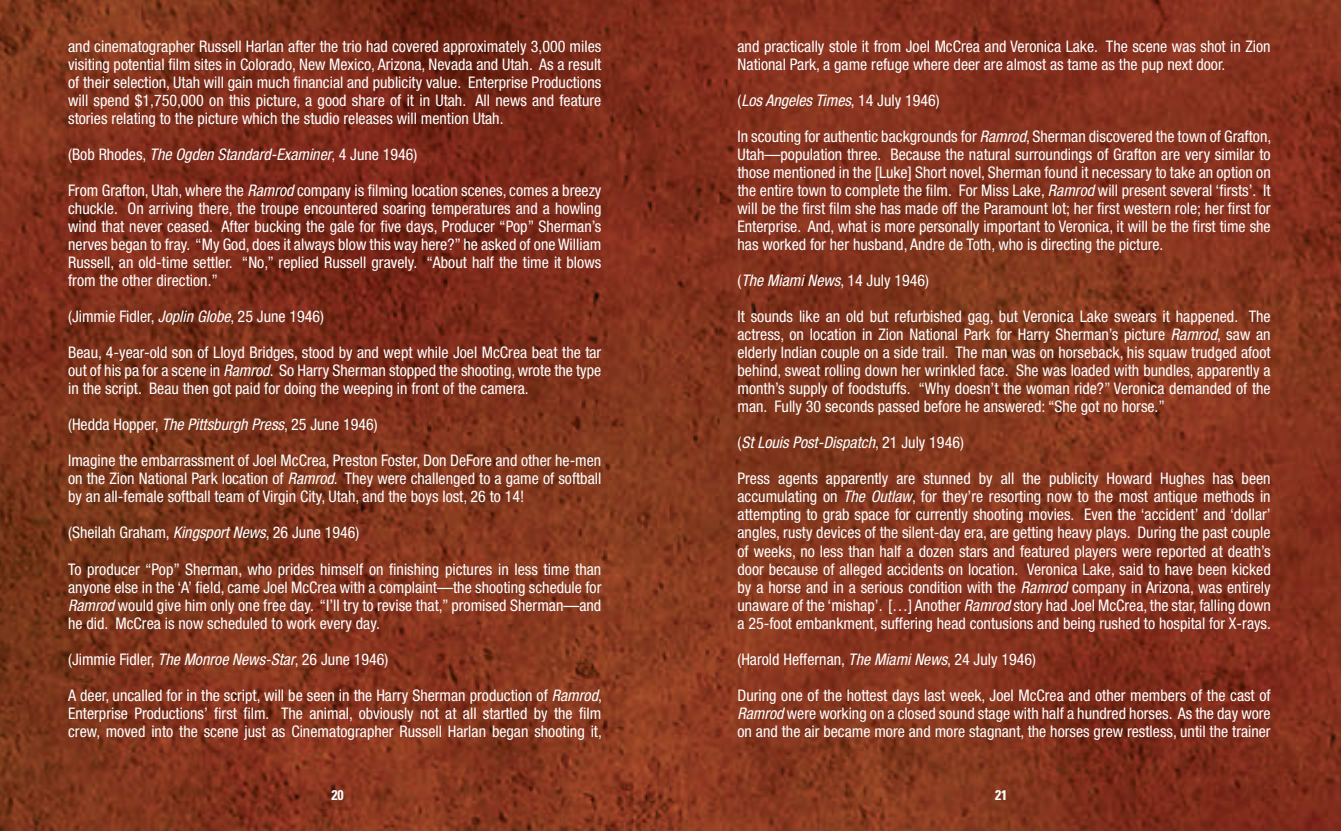
<style>
.page{position:relative;width:1341px;height:831px;background:#fff}
.page>*{position:absolute;margin:0;border:0;box-sizing:border-box;transform-origin:0 0}
.t1{font:condensed 16px/18px "Helvetica Neue LT Std";color:#fff;text-align:justify}
.t2{font:italic condensed 16px "Helvetica Neue LT Std";color:#fff}
.t3{font:700 condensed 14px "Univers LT Std";color:#fff}
.s1{font-style:normal}
.s2{font-style:italic}
</style>
<div class="page">
<img style="left:0;top:0;width:1340px;height:830px">
<svg style="left:1337px;top:827px;width:4px;height:4px"></svg>
<p class="t1" style="left:68px;top:37px;width:534px">and cinematographer Russell Harlan after the trio had covered approximately 3,000 miles visiting potential film sites in Colorado, New Mexico, Arizona, Nevada and Utah. As a result of their selection, Utah will gain much financial and publicity value. Enterprise Productions will spend $1,750,000 on this picture, a good share of it in Utah. All news and feature stories relating to the picture which the studio releases will mention Utah.</p>
<p class="t2" style="left:68px;top:145px;width:351px"><span class="s1">(Bob Rhodes,</span> The Ogden Standard-Examiner<span class="s1">, 4 June 1946)</span></p>
<p class="t1" style="left:68px;top:181px;width:534px">From Grafton, Utah, where the <span class="s2">Ramrod</span> company is filming location scenes, comes a breezy chuckle. On arriving there, the troupe encountered soaring temperatures and a howling wind that never ceased. After bucking the gale for five days, Producer “Pop” Sherman’s nerves began to fray. “My God, does it always blow this way here?” he asked of one William Russell, an old-time settler. “No,” replied Russell gravely. “About half the time it blows from the other direction.”</p>
<p class="t1" style="left:68px;top:307px;width:257px">(Jimmie Fidler, <span class="s2">Joplin Globe</span>, 25 June 1946)</p>
<p class="t1" style="left:68px;top:343px;width:534px">Beau, 4-year-old son of Lloyd Bridges, stood by and wept while Joel McCrea beat the tar out of his pa for a scene in <span class="s2">Ramrod</span>. So Harry Sherman stopped the shooting, wrote the type in the script. Beau then got paid for doing the weeping in front of the camera.</p>
<p class="t1" style="left:68px;top:415px;width:311px">(Hedda Hopper, <span class="s2">The Pittsburgh Press</span>, 25 June 1946)</p>
<p class="t1" style="left:68px;top:451px;width:534px">Imagine the embarrassment of Joel McCrea, Preston Foster, Don DeFore and other he-men on the Zion National Park location of <span class="s2">Ramrod</span>. They were challenged to a game of softball by an all-female softball team of Virgin City, Utah, and the boys lost, 26 to 14!</p>
<p class="t1" style="left:68px;top:523px;width:292px">(Sheilah Graham, <span class="s2">Kingsport News</span>, 26 June 1946)</p>
<p class="t1" style="left:68px;top:559px;width:534px">To producer “Pop” Sherman, who prides himself on finishing pictures in less time than anyone else in the ‘A’ field, came Joel McCrea with a complaint—the shooting schedule for <span class="s2">Ramrod</span> would give him only one free day. “I’ll try to revise that,” promised Sherman—and he did. McCrea is now scheduled to work every day.</p>
<p class="t1" style="left:68px;top:649px;width:321px">(Jimmie Fidler, <span class="s2">The Monroe News-Star</span>, 26 June 1946)</p>
<p class="t1" style="left:68px;top:685px;width:535px">A deer, uncalled for in the script, will be seen in the Harry Sherman production of <span class="s2">Ramrod</span>, Enterprise Productions’ first film. The animal, obviously not at all startled by the film crew, moved into the scene just as Cinematographer Russell Harlan began shooting it,</p>
<p class="t1" style="left:737px;top:37px;width:534px">and practically stole it from Joel McCrea and Veronica Lake. The scene was shot in Zion<br>National Park, a game refuge where deer are almost as tame as the pup next door.</p>
<p class="t2" style="left:737px;top:91px;width:204px"><span class="s1">(</span>Los Angeles Times<span class="s1">, 14 July 1946)</span></p>
<p class="t1" style="left:737px;top:127px;width:535px">In scouting for authentic backgrounds for <span class="s2">Ramrod</span>, Sherman discovered the town of Grafton, Utah—population three. Because the natural surroundings of Grafton are very similar to those mentioned in the [Luke] Short novel, Sherman found it necessary to take an option on the entire town to complete the film. For Miss Lake, <span class="s2">Ramrod</span> will present several ‘firsts’. It will be the first film she has made off the Paramount lot; her first western role; her first for Enterprise. And, what is more personally important to Veronica, it will be the first time she has worked for her husband, Andre de Toth, who is directing the picture.</p>
<p class="t1" style="left:737px;top:271px;width:193px">(<span class="s2">The Miami News</span>, 14 July 1946)</p>
<p class="t1" style="left:737px;top:307px;width:534px">It sounds like an old but refurbished gag, but Veronica Lake swears it happened. The actress, on location in Zion National Park for Harry Sherman’s picture <span class="s2">Ramrod</span>, saw an elderly Indian couple on a side trail. The man was on horseback, his squaw trudged afoot behind, sweat rolling down her wrinkled face. She was loaded with bundles, apparently a month’s supply of foodstuffs. “Why doesn’t the woman ride?” Veronica demanded of the man. Fully 30 seconds passed before he answered: “She got no horse.”</p>
<p class="t2" style="left:737px;top:433px;width:228px"><span class="s1">(</span>St Louis Post-Dispatch<span class="s1">, 21 July 1946)</span></p>
<p class="t1" style="left:737px;top:469px;width:535px">Press agents apparently are stunned by all the publicity Howard Hughes has been accumulating on <span class="s2">The Outlaw</span>, for they’re resorting now to the most antique methods in attempting to grab space for currently shooting movies. Even the ‘accident’ and ‘dollar’ angles, rusty devices of the silent-day era, are getting heavy plays. During the past couple of weeks, no less than half a dozen stars and featured players were reported at death’s door because of alleged accidents on location. Veronica Lake, said to have been kicked by a horse and in a serious condition with the <span class="s2">Ramrod</span> company in Arizona, was entirely unaware of the ‘mishap’. […] Another <span class="s2">Ramrod</span> story had Joel McCrea, the star, falling down a 25-foot embankment, suffering head contusions and being rushed to hospital for X-rays.</p>
<p class="t1" style="left:737px;top:649px;width:300px">(Harold Heffernan, <span class="s2">The Miami News</span>, 24 July 1946)</p>
<p class="t1" style="left:737px;top:685px;width:534px">During one of the hottest days last week, Joel McCrea and other members of the cast of <span class="s2">Ramrod</span> were working on a closed sound stage with half a hundred horses. As the day wore on and the air became more and more stagnant, the horses grew restless, until the trainer</p>
<p class="t3" style="left:331px;top:786px;width:14px">20</p>
<p class="t3" style="left:994px;top:786px;width:14px">21</p>
</div>
